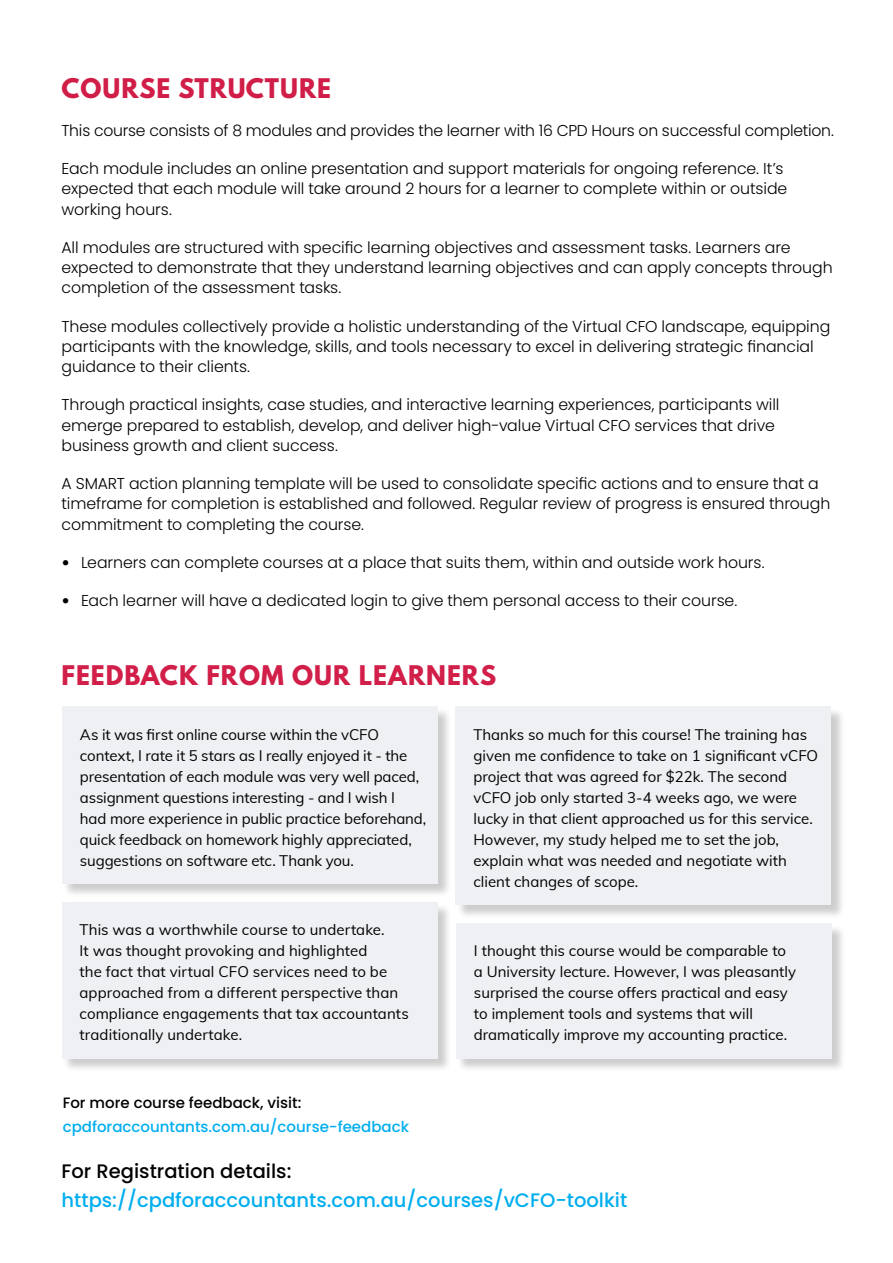
<style>
.page{position:relative;width:893px;height:1263px;background:#fff}
.page>*{position:absolute;margin:0;border:0;box-sizing:border-box;transform-origin:0 0}
.t1{font:700 24px "League Spartan";letter-spacing:.04em;color:#d11f49}
.t2{font:700 24px "League Spartan";letter-spacing:.04em;color:#d11e48}
.t3{font:500 19.5px "Poppins";color:#00aeef}
.t4{font:500 19.5px "Poppins";color:#000}
.t5{font:300 15.75px/20.2px "Poppins";letter-spacing:-.005em;color:#000}
.t6{font:15px/21px "Muli";color:#000}
.t7{font:500 15px "Poppins";color:#00aeef}
.t8{font:500 15px "Poppins";color:#000}
.s1{font-weight:900}
</style>
<div class="page">
<div style="left:63px;top:708px;width:388px;height:190px;background:#000;opacity:.2"></div>
<div style="left:62px;top:706px;width:375px;height:177px;background:#eff0f3"></div>
<div style="left:457px;top:708px;width:388px;height:211px;background:#000;opacity:.2"></div>
<div style="left:455px;top:706px;width:376px;height:198px;background:#eff0f3"></div>
<div style="left:457px;top:924px;width:388px;height:148px;background:#000;opacity:.2"></div>
<div style="left:456px;top:923px;width:375px;height:135px;background:#eff0f3"></div>
<div style="left:63px;top:903px;width:388px;height:169px;background:#000;opacity:.2"></div>
<div style="left:62px;top:902px;width:375px;height:156px;background:#eff0f3"></div>
<h1 class="t2" style="left:62px;top:69px;width:271px">COURSE STRUCTURE</h1>
<p class="t5" style="left:62px;top:120px;width:774px">This course consists of 8 modules and provides the learner with 16 CPD Hours on successful completion.</p>
<p class="t5" style="left:62px;top:158px;width:727px">Each module includes an online presentation and support materials for ongoing reference. It’s expected that each module will take around 2 hours for a learner to complete within or outside working hours.</p>
<p class="t5" style="left:62px;top:237px;width:773px">All modules are structured with specific learning objectives and assessment tasks. Learners are expected to demonstrate that they understand learning objectives and can apply concepts through completion of the assessment tasks.</p>
<p class="t5" style="left:62px;top:316px;width:770px">These modules collectively provide a holistic understanding of the Virtual CFO landscape, equipping participants with the knowledge, skills, and tools necessary to excel in delivering strategic financial guidance to their clients.</p>
<p class="t5" style="left:62px;top:395px;width:720px">Through practical insights, case studies, and interactive learning experiences, participants will emerge prepared to establish, develop, and deliver high-value Virtual CFO services that drive business growth and client success.</p>
<p class="t5" style="left:62px;top:474px;width:770px">A SMART action planning template will be used to consolidate specific actions and to ensure that a timeframe for completion is established and followed. Regular review of progress is ensured through commitment to completing the course.</p>
<p class="t5" style="left:62px;top:552px;width:705px"><span class="s1">•</span> Learners can complete courses at a place that suits them, within and outside work hours.</p>
<p class="t5" style="left:62px;top:591px;width:677px"><span class="s1">•</span> Each learner will have a dedicated login to give them personal access to their course.</p>
<h1 class="t1" style="left:62px;top:656px;width:436px">FEEDBACK FROM OUR LEARNERS</h1>
<p class="t6" style="left:80px;top:723px;width:348px">As it was first online course within the vCFO context, I rate it 5 stars as I really enjoyed it - the presentation of each module was very well paced, assignment questions interesting - and I wish I<br>had more experience in public practice beforehand, quick feedback on homework highly appreciated, suggestions on software etc. Thank you.</p>
<p class="t6" style="left:473px;top:723px;width:346px">Thanks so much for this course! The training has given me confidence to take on 1 significant vCFO project that was agreed for $22k. The second vCFO job only started 3-4 weeks ago, we were lucky in that client approached us for this service.<br>However, my study helped me to set the job, explain what was needed and negotiate with client changes of scope.</p>
<p class="t6" style="left:80px;top:919px;width:331px">This was a worthwhile course to undertake.<br>It was thought provoking and highlighted<br>the fact that virtual CFO services need to be approached from a different perspective than compliance engagements that tax accountants traditionally undertake.</p>
<p class="t8" style="left:63px;top:1094px;width:240px">For more course feedback, visit:</p>
<p class="t7" style="left:63px;top:1118px;width:348px">cpdforaccountants.com.au/course-feedback</p>
<p class="t6" style="left:474px;top:940px;width:324px">I thought this course would be comparable to a University lecture. However, I was pleasantly surprised the course offers practical and easy to implement tools and systems that will dramatically improve my accounting practice.</p>
<p class="t4" style="left:62px;top:1160px;width:231px">For Registration details:</p>
<p class="t3" style="left:62px;top:1188px;width:567px">https://cpdforaccountants.com.au/courses/vCFO-toolkit</p>
</div>
